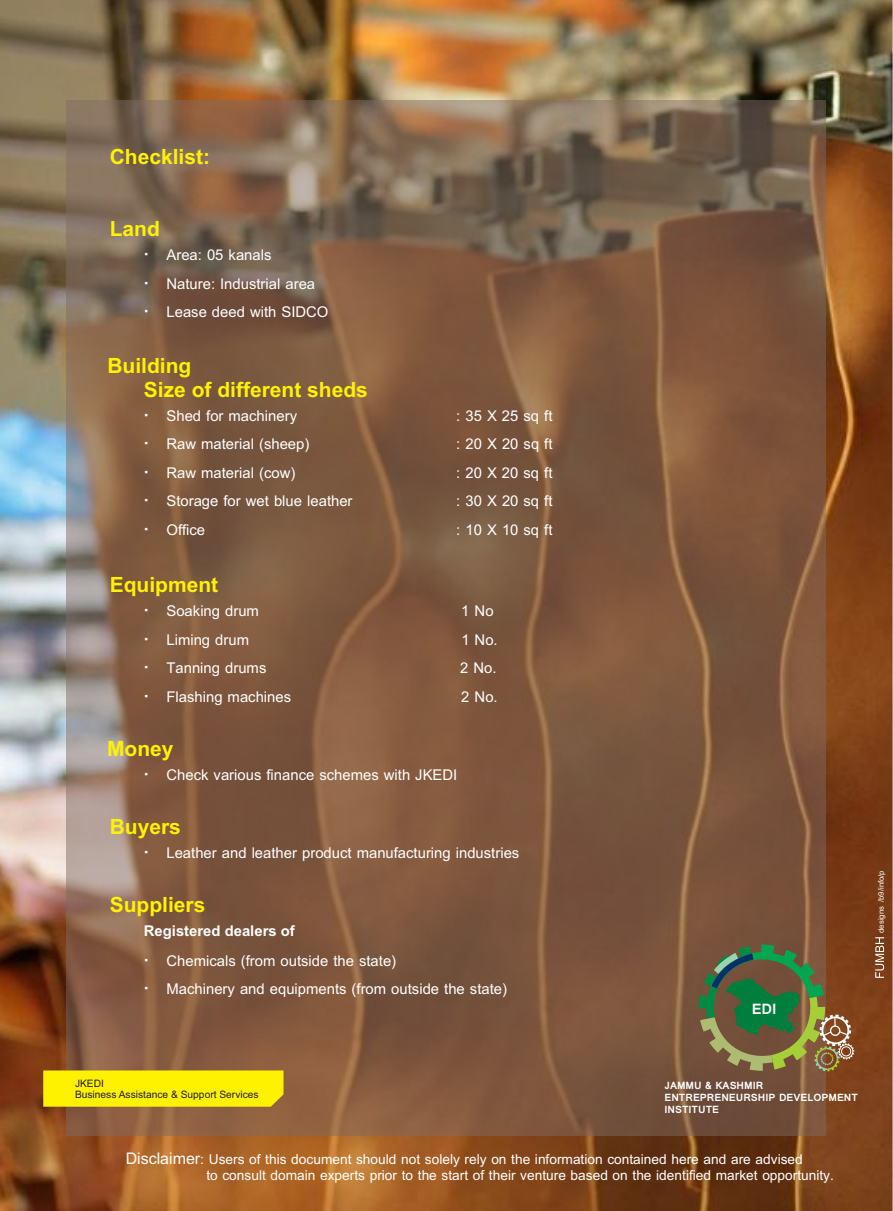
<style>
.page{position:relative;width:893px;height:1211px;background:#fff}
.page>*{position:absolute;margin:0;border:0;box-sizing:border-box;transform-origin:0 0}
.t1{font:22.75px/28.3px "Browallia New";color:#fff}
.t2{font:700 22.75px "Browallia New";color:#fff}
.t3{font:21px/15.9px "Browallia New";color:#fff}
.t4{font:700 21px/23.4px "Arial";color:#fff200}
.t5{font:700 15.92px "Vrinda";color:#fff}
.t6{font:700 11.2px/11.5px "Vrinda";color:#fff}
.t7{font:10.15px/11.4px "Arial";color:#231f20}
.t8{font:7.7px "Arial";color:#fff}
.s1{font-size:24.5px}
</style>
<div class="page">
<img style="left:0;top:0;width:893px;height:1210px">
<div style="left:67px;top:100px;width:759px;height:1036px;background:#806b64;opacity:.5"></div>
<div style="left:43px;top:1070px;width:240px;height:36px;background:#fff200"></div>
<svg style="left:699px;top:944px;width:155px;height:127px;background:#676b40"></svg>
<svg style="left:875px;top:937px;width:9px;height:40px"></svg>
<p class="t4" style="left:110px;top:147px;width:102px">Checklist:</p>
<p class="t4" style="left:110px;top:219px;width:52px">Land</p>
<p class="t1" style="left:166px;top:240px;width:164px">Area: 05 kanals<br>Nature: Industrial area<br>Lease deed with SIDCO</p>
<p class="t4" style="left:144px;top:356px;width:226px;text-indent:-36px">Building<br>Size of different sheds</p>
<p class="t1" style="left:166px;top:400px;width:132px">Shed for machinery</p>
<p class="t1" style="left:456px;top:400px;width:98px">: 35 X 25 sq ft</p>
<p class="t1" style="left:166px;top:429px;width:144px">Raw material (sheep)</p>
<p class="t1" style="left:456px;top:429px;width:98px">: 20 X 20 sq ft</p>
<p class="t1" style="left:166px;top:457px;width:130px">Raw material (cow)</p>
<p class="t1" style="left:456px;top:457px;width:98px">: 20 X 20 sq ft</p>
<p class="t1" style="left:166px;top:485px;width:188px">Storage for wet blue leather</p>
<p class="t1" style="left:456px;top:485px;width:98px">: 30 X 20 sq ft</p>
<p class="t1" style="left:166px;top:514px;width:40px">Office</p>
<p class="t1" style="left:456px;top:514px;width:98px">: 10 X 10 sq ft</p>
<p class="t4" style="left:110px;top:575px;width:110px">Equipment</p>
<p class="t1" style="left:166px;top:595px;width:94px">Soaking drum</p>
<p class="t1" style="left:461px;top:595px;width:34px">1 No</p>
<p class="t1" style="left:166px;top:624px;width:84px">Liming drum</p>
<p class="t1" style="left:461px;top:624px;width:38px">1 No.</p>
<p class="t1" style="left:166px;top:652px;width:101px">Tanning drums</p>
<p class="t1" style="left:460px;top:652px;width:38px">2 No.</p>
<p class="t1" style="left:166px;top:681px;width:126px">Flashing machines</p>
<p class="t1" style="left:461px;top:681px;width:38px">2 No.</p>
<p class="t4" style="left:107px;top:738px;width:68px">Money</p>
<p class="t1" style="left:166px;top:759px;width:292px">Check various finance schemes with JKEDI</p>
<p class="t4" style="left:110px;top:816px;width:73px">Buyers</p>
<p class="t1" style="left:166px;top:837px;width:354px">Leather and leather product manufacturing industries</p>
<p class="t4" style="left:110px;top:894px;width:97px">Suppliers</p>
<p class="t2" style="left:144px;top:916px;width:152px">Registered dealers of</p>
<p class="t1" style="left:166px;top:945px;width:342px">Chemicals (from outside the state)<br>Machinery and equipments (from outside the state)</p>
<p class="t5" style="left:752px;top:998px;width:27px">EDI</p>
<p class="t8" style="left:878px;top:932px;width:64px;rotate:-90deg">designs /b9/info/p</p>
<p class="t7" style="left:75px;top:1078px;width:185px">JKEDI<br>Business Assistance &amp; Support Services</p>
<p class="t6" style="left:664px;top:1080px;width:195px">JAMMU &amp; KASHMIR<br>ENTREPRENEURSHIP DEVELOPMENT<br>INSTITUTE</p>
<p class="t3" style="left:206px;top:1150px;width:629px;text-indent:-81px"><span class="s1">Disclaimer</span>: Users of this document should not solely rely on the information contained here and are advised<br>to consult domain experts prior to the start of their venture based on the identified market opportunity.</p>
</div>
